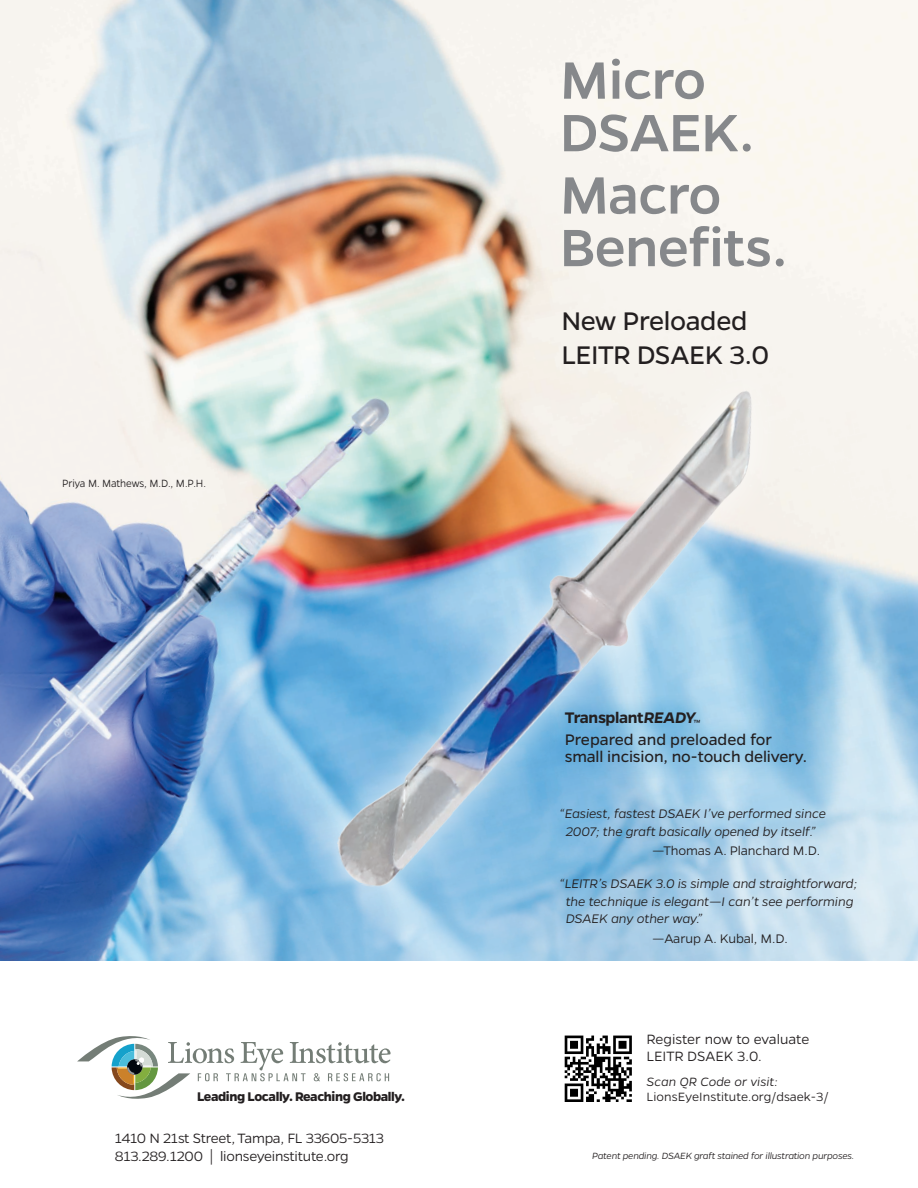
<style>
.page{position:relative;width:918px;height:1188px;background:#fff}
.page>*{position:absolute;margin:0;border:0;box-sizing:border-box;transform-origin:0 0}
.t1{font:500 59.4px/52.5px "Gentona";letter-spacing:-.01em;color:#86888b}
.t2{font:28.8px/33.9px "Gentona";letter-spacing:-.015em;color:#231f20}
.t3{font:17.25px/17px "Gentona";letter-spacing:-.01em;color:#231f20}
.t4{font:600 17.25px "Gentona";letter-spacing:-.02em;color:#231f20}
.t5{font:300 15.3px/17px "Gentona";letter-spacing:-.01em;color:#231f20}
.t6{font:700 14.25px "Gentona";letter-spacing:-.03em;color:#231f20}
.t7{font:italic 300 14.1px/17.5px "Gentona";letter-spacing:-.01em;color:#231f20;text-align:center}
.t8{font:300 14.1px "Gentona";letter-spacing:-.01em;color:#231f20}
.t9{font:300 13.5px "Gentona";color:#231f20}
.t10{font:italic 300 13.5px "Gentona";color:#231f20}
.t11{font:300 11.85px "Gentona";letter-spacing:-.01em;color:#231f20;scale:.92 1}
.t12{font:italic 300 10.2px "Gentona";letter-spacing:-.02em;color:#231f20}
.s1{font-style:italic}
.s2{font-size:18.15px}
</style>
<div class="page">
<img style="left:0;top:0;width:918px;height:241px">
<img style="left:564px;top:1035px;width:68px;height:67px">
<svg style="left:77px;top:1036px;width:314px;height:63px"></svg>
<img style="left:0;top:241px;width:918px;height:719px">
<div style="left:301px;top:356px;width:488px;height:568px;background:#fff;opacity:.75"></div>
<img style="left:330px;top:384px;width:433px;height:520px">
<div style="left:548px;top:694px;width:274px;height:88px;background:#007fc6;opacity:.77"></div>
<p class="t1" style="left:560px;top:53px;width:196px">Micro<br>DSAEK.</p>
<p class="t1" style="left:560px;top:168px;width:229px">Macro<br>Benefits.</p>
<p class="t11" style="left:62px;top:476px;width:158px">Priya M. Mathews, M.D., M.P.H.</p>
<p class="t2" style="left:561px;top:304px;width:209px">New Preloaded<br>LEITR DSAEK 3.0</p>
<p class="t4" style="left:565px;top:708px;width:137px">Transplant<span class="s1">READY</span><sub>™</sub></p>
<p class="t3" style="left:565px;top:731px;width:244px">Prepared and preloaded for small incision, no-touch delivery.</p>
<p class="t7" style="left:559px;top:805px;width:268px">“Easiest, fastest DSAEK I’ve performed since<br>2007; the graft basically opened by itself.”</p>
<p class="t8" style="left:652px;top:843px;width:169px">—Thomas A. Planchard M.D.</p>
<p class="t7" style="left:566px;top:875px;width:293px;text-align:left;text-indent:-6px">“LEITR’s DSAEK 3.0 is simple and straightforward; the technique is elegant—I can’t see performing<br>DSAEK any other way.”</p>
<p class="t8" style="left:652px;top:930px;width:137px">—Aarup A. Kubal, M.D.</p>
<p class="t5" style="left:647px;top:1030px;width:164px">Register now to evaluate<br>LEITR DSAEK 3.0.</p>
<p class="t10" style="left:647px;top:1074px;width:133px">Scan QR Code or visit:</p>
<p class="t6" style="left:197px;top:1088px;width:210px">Leading Locally. Reaching Globally.</p>
<p class="t9" style="left:647px;top:1090px;width:184px">LionsEyeInstitute.org/dsaek-3/</p>
<p class="t5" style="left:115px;top:1129px;width:270px">1410 N 21st Street, Tampa, FL 33605-5313</p>
<p class="t5" style="left:115px;top:1148px;width:235px">813.289.1200 <span class="s2">|</span> lionseyeinstitute.org</p>
<p class="t12" style="left:592px;top:1150px;width:264px">Patent pending. DSAEK graft stained for illustration purposes.</p>
</div>
